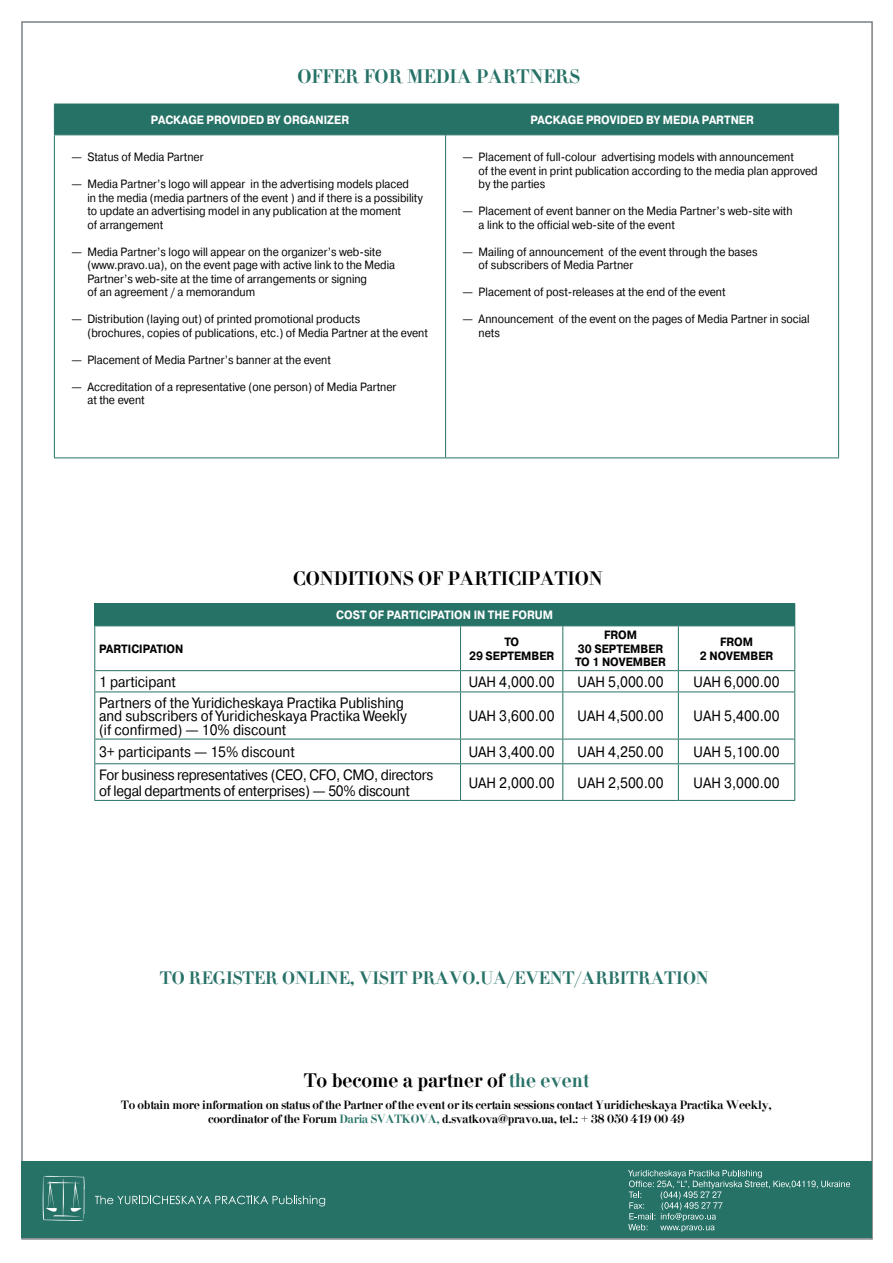
<style>
.page{position:relative;width:893px;height:1263px;background:#fff}
.page>*{position:absolute;margin:0;border:0;box-sizing:border-box;transform-origin:0 0}
.t1{font:19.5px "Didona C";color:#000}
.t2{font:19.5px "Didona C";color:#277267}
.t3{font:18px "Didona C";color:#277267}
.t4{font:15px/13.5px "Pragmatica C";color:#000;scale:.9 1}
.t5{font:15px/16.5px "Pragmatica C";letter-spacing:-.02em;color:#000;scale:.9 1}
.t6{font:12px/13.5px "Pragmatica C";color:#000;scale:.9 1}
.t7{font:12px/14.4px "Didona C";letter-spacing:-.02em;color:#000;text-align:center}
.t8{font:700 12px "Pragmatica C";color:#fff;scale:.9 1}
.t9{font:700 12px/13.5px "Pragmatica C";color:#000;text-align:center;scale:.9 1}
.s1{color:#277267}
</style>
<div class="page">
<div style="left:21px;top:1161px;width:851px;height:77px;background:#277267"></div>
<svg style="left:628px;top:1170px;width:222px;height:62px"></svg>
<svg style="left:43px;top:1176px;width:42px;height:45px"></svg>
<svg style="left:95px;top:1195px;width:230px;height:11px"></svg>
<div style="left:55px;top:105px;width:783px;height:29px;background:#277267"></div>
<svg style="left:55px;top:135px;width:783px;height:322px"></svg>
<hr style="left:54px;top:104px;width:1px;height:30px;background:#277267">
<hr style="left:54px;top:104px;width:392px;height:1px;background:#277267">
<hr style="left:445px;top:104px;width:1px;height:30px;background:#277267">
<hr style="left:446px;top:104px;width:393px;height:1px;background:#277267">
<hr style="left:838px;top:104px;width:1px;height:30px;background:#277267">
<hr style="left:54px;top:135px;width:1px;height:322px;background:#277267">
<hr style="left:54px;top:134px;width:392px;height:1px;background:#277267">
<hr style="left:54px;top:457px;width:392px;height:1px;background:#277267">
<hr style="left:445px;top:135px;width:1px;height:322px;background:#277267">
<hr style="left:446px;top:134px;width:393px;height:1px;background:#277267">
<hr style="left:838px;top:135px;width:1px;height:322px;background:#277267">
<hr style="left:446px;top:457px;width:393px;height:1px;background:#277267">
<div style="left:95px;top:604px;width:700px;height:22px;background:#277267"></div>
<svg style="left:95px;top:626px;width:699px;height:174px"></svg>
<hr style="left:94px;top:603px;width:367px;height:1px;background:#277267">
<svg style="left:94px;top:604px;width:1px;height:21px"></svg>
<hr style="left:461px;top:603px;width:102px;height:1px;background:#277267">
<hr style="left:563px;top:603px;width:115px;height:1px;background:#277267">
<hr style="left:678px;top:603px;width:117px;height:1px;background:#277267">
<hr style="left:94px;top:625px;width:367px;height:1px;background:#277267">
<hr style="left:94px;top:626px;width:1px;height:44px;background:#277267">
<hr style="left:94px;top:670px;width:367px;height:1px;background:#277267">
<svg style="left:94px;top:671px;width:1px;height:20px"></svg>
<hr style="left:94px;top:691px;width:367px;height:1px;background:#277267">
<hr style="left:94px;top:692px;width:1px;height:47px;background:#277267">
<hr style="left:94px;top:739px;width:367px;height:1px;background:#277267">
<svg style="left:94px;top:739px;width:1px;height:24px"></svg>
<hr style="left:94px;top:763px;width:367px;height:1px;background:#277267">
<hr style="left:94px;top:764px;width:1px;height:36px;background:#277267">
<hr style="left:94px;top:800px;width:367px;height:1px;background:#277267">
<hr style="left:460px;top:626px;width:1px;height:44px;background:#277267">
<hr style="left:562px;top:626px;width:1px;height:44px;background:#277267">
<hr style="left:678px;top:626px;width:1px;height:44px;background:#277267">
<hr style="left:794px;top:626px;width:1px;height:44px;background:#277267">
<hr style="left:461px;top:670px;width:102px;height:1px;background:#277267">
<hr style="left:563px;top:670px;width:115px;height:1px;background:#277267">
<hr style="left:678px;top:670px;width:117px;height:1px;background:#277267">
<svg style="left:460px;top:671px;width:335px;height:129px"></svg>
<hr style="left:461px;top:763px;width:102px;height:1px;background:#277267">
<hr style="left:460px;top:764px;width:1px;height:36px;background:#277267">
<hr style="left:563px;top:763px;width:115px;height:1px;background:#277267">
<hr style="left:562px;top:764px;width:1px;height:36px;background:#277267">
<hr style="left:678px;top:763px;width:117px;height:1px;background:#277267">
<hr style="left:678px;top:764px;width:1px;height:36px;background:#277267">
<hr style="left:794px;top:764px;width:1px;height:36px;background:#277267">
<hr style="left:461px;top:800px;width:102px;height:1px;background:#277267">
<hr style="left:563px;top:800px;width:115px;height:1px;background:#277267">
<hr style="left:678px;top:800px;width:117px;height:1px;background:#277267">
<h1 class="t2" style="left:297px;top:66px;width:284px">OFFER FOR MEDIA PARTNERS</h1>
<p class="t8" style="left:151px;top:113px;width:222px">PACKAGE PROVIDED BY ORGANIZER</p>
<p class="t8" style="left:530px;top:113px;width:250px">PACKAGE PROVIDED BY MEDIA PARTNER</p>
<p class="t6" style="left:71px;top:150px;width:148px">— Status of Media Partner</p>
<p class="t6" style="left:87px;top:177px;width:374px;text-indent:-16px">— Media Partner’s logo will appear in the advertising models placed<br>in the media (media partners of the event ) and if there is a possibility to update an advertising model in any publication at the moment<br>of arrangement</p>
<p class="t6" style="left:87px;top:245px;width:343px;text-indent:-16px">— Media Partner’s logo will appear on the organizer’s web-site (www.pravo.ua), on the event page with active link to the Media Partner’s web-site at the time of arrangements or signing<br>of an agreement / a memorandum</p>
<p class="t6" style="left:87px;top:312px;width:380px;text-indent:-16px">— Distribution (laying out) of printed promotional products<br>(brochures, copies of publications, etc.) of Media Partner at the event</p>
<p class="t6" style="left:71px;top:353px;width:290px">— Placement of Media Partner’s banner at the event</p>
<p class="t6" style="left:87px;top:380px;width:345px;text-indent:-16px">— Accreditation of a representative (one person) of Media Partner at the event</p>
<p class="t6" style="left:479px;top:150px;width:378px;text-indent:-16px">— Placement of full-colour advertising models with announcement<br>of the event in print publication according to the media plan approved by the parties</p>
<p class="t6" style="left:479px;top:204px;width:350px;text-indent:-16px">— Placement of event banner on the Media Partner’s web-site with a link to the official web-site of the event</p>
<p class="t6" style="left:479px;top:245px;width:311px;text-indent:-16px">— Mailing of announcement of the event through the bases of subscribers of Media Partner</p>
<p class="t6" style="left:463px;top:285px;width:294px">— Placement of post-releases at the end of the event</p>
<p class="t6" style="left:479px;top:312px;width:369px;text-indent:-16px">— Announcement of the event on the pages of Media Partner in social nets</p>
<h1 class="t1" style="left:293px;top:568px;width:311px">CONDITIONS OF PARTICIPATION</h1>
<p class="t8" style="left:336px;top:609px;width:243px">COST OF PARTICIPATION IN THE FORUM</p>
<p class="t9" style="left:99px;top:642px;width:95px">PARTICIPATION</p>
<p class="t9" style="left:469px;top:635px;width:96px">TO<br>29 SEPTEMBER</p>
<p class="t9" style="left:575px;top:629px;width:102px">FROM<br>30 SEPTEMBER<br>TO 1 NOVEMBER</p>
<p class="t9" style="left:700px;top:635px;width:83px">FROM<br>2 NOVEMBER</p>
<p class="t4" style="left:99px;top:675px;width:87px">1 participant</p>
<p class="t4" style="left:469px;top:675px;width:97px">UAH 4,000.00</p>
<p class="t4" style="left:578px;top:675px;width:97px">UAH 5,000.00</p>
<p class="t4" style="left:694px;top:675px;width:97px">UAH 6,000.00</p>
<p class="t4" style="left:99px;top:696px;width:343px">Partners of the Yuridicheskaya Practika Publishing and subscribers of Yuridicheskaya Practika Weekly (if confirmed) — 10% discount</p>
<p class="t4" style="left:469px;top:709px;width:97px">UAH 3,600.00</p>
<p class="t4" style="left:578px;top:709px;width:97px">UAH 4,500.00</p>
<p class="t4" style="left:694px;top:709px;width:97px">UAH 5,400.00</p>
<p class="t4" style="left:99px;top:745px;width:219px">3+ participants — 15% discount</p>
<p class="t4" style="left:469px;top:745px;width:97px">UAH 3,400.00</p>
<p class="t4" style="left:578px;top:745px;width:97px">UAH 4,250.00</p>
<p class="t4" style="left:694px;top:745px;width:97px">UAH 5,100.00</p>
<p class="t5" style="left:99px;top:766px;width:373px">For business representatives (CEO, CFO, CMO, directors of legal departments of enterprises) — 50% discount</p>
<p class="t4" style="left:469px;top:776px;width:97px">UAH 2,000.00</p>
<p class="t4" style="left:578px;top:776px;width:97px">UAH 2,500.00</p>
<p class="t4" style="left:694px;top:776px;width:97px">UAH 3,000.00</p>
<h2 class="t3" style="left:160px;top:968px;width:550px">TO REGISTER ONLINE, VISIT PRAVO.UA/EVENT/ARBITRATION</h2>
<h1 class="t1" style="left:304px;top:1070px;width:286px">To become a partner of <span class="s1">the event</span></h1>
<p class="t7" style="left:121px;top:1098px;width:652px">To obtain more information on status of the Partner of the event or its certain sessions contact Yuridicheskaya Practika Weekly, coordinator of the Forum <span class="s1">Daria SVATKOVA,</span> d.svatkova@pravo.ua, tel.: + 38 050 419 00 49</p>
</div>
